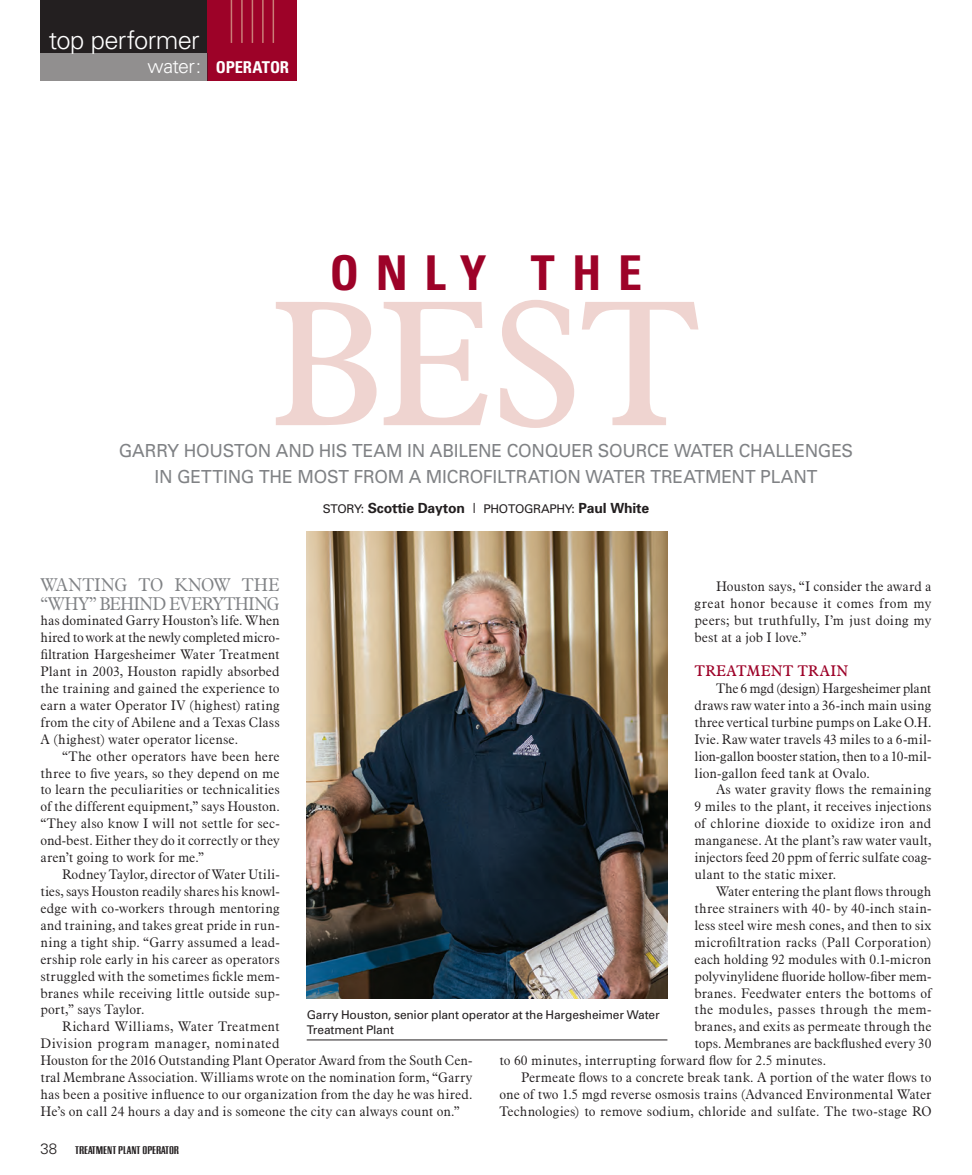
<style>
.page{position:relative;width:972px;height:1175px;background:#fff}
.page>*{position:absolute;margin:0;border:0;box-sizing:border-box;transform-origin:0 0}
.t1{font:174px "Aldine 721 BT";color:#efd4d0}
.t2{font:700 condensed 48px "Univers";letter-spacing:.345em;color:#9d0228}
.t3{font:300 25.5px "Univers";letter-spacing:-.025em;color:#fff}
.t4{font:18px/25.5px "Univers";letter-spacing:-.01em;color:#808285;text-align:center}
.t5{font:300 18px/18.5px "Aldine 721 BT";letter-spacing:-.035em;color:#808285}
.t6{font:700 condensed 16.35px "Univers";letter-spacing:-.005em;color:#fff}
.t7{font:15px "Aldine 721 BT";letter-spacing:.01em;color:#9d0228}
.t8{font:300 15px "Univers";color:#231f20}
.t9{font:700 13.95px "Univers";letter-spacing:-.01em;color:#231f20}
.t10{font:300 13.5px/17px "Aldine 721 BT";color:#231f20;text-align:justify}
.t11{font:300 13.5px "Aldine 721 BT";letter-spacing:-.025em;color:#231f20}
.t12{font:300 13.5px "Aldine 721 BT";letter-spacing:.025em;color:#231f20}
.t13{font:12px/15px "Univers";letter-spacing:-.015em;color:#231f20}
.t14{font:11.7px "California Grotesk Bld";color:#231f20}
.s1{font-weight:300;font-stretch:normal;font-size:19.5px}
.s2{font-weight:400;font-size:12px}
.s3{font-weight:400}
</style>
<div class="page">
<div style="left:40px;top:0;width:168px;height:53px;background:#231f20"></div>
<div style="left:208px;top:0;width:89px;height:81px;background:#9d0228"></div>
<div style="left:40px;top:53px;width:168px;height:28px;background:#918f8f"></div>
<img style="left:307px;top:531px;width:360px;height:468px">
<hr style="left:307px;top:1039px;width:360px;height:1px;background:#231f20">
<hr style="left:231px;top:0;width:1px;height:43px;background:#cb7d77">
<hr style="left:241px;top:0;width:2px;height:43px;background:#cb7d77">
<hr style="left:252px;top:0;width:1px;height:43px;background:#cb7d77">
<hr style="left:262px;top:0;width:2px;height:43px;background:#cb7d77">
<hr style="left:273px;top:0;width:1px;height:43px;background:#cb7d77">
<p class="t3" style="left:49px;top:25px;width:153px">top performer</p>
<p class="t6" style="left:148px;top:57px;width:143px"><span class="s1">water:</span> OPERATOR</p>
<p class="t2" style="left:330px;top:243px;width:314px">ONLY THE</p>
<p class="t1" style="left:269px;top:257px;width:435px">BEST</p>
<p class="t4" style="left:119px;top:438px;width:736px">GARRY HOUSTON AND HIS TEAM IN ABILENE CONQUER SOURCE WATER CHALLENGES<br>IN GETTING THE MOST FROM A MICROFILTRATION WATER TREATMENT PLANT</p>
<p class="t9" style="left:323px;top:499px;width:328px"><span class="s2">STORY:</span> Scottie Dayton <span class="s3">|</span> <span class="s2">PHOTOGRAPHY:</span> Paul White</p>
<p class="t5" style="left:40px;top:575px;width:241px">WANTING TO KNOW THE “WHY” BEHIND EVERYTHING</p>
<p class="t10" style="left:40px;top:612px;width:241px">has dominated Garry Houston’s life. When</p>
<p class="t11" style="left:40px;top:629px;width:241px">hired to work at the newly completed micro-</p>
<p class="t10" style="left:40px;top:645px;width:241px">filtration Hargesheimer Water Treatment</p>
<p class="t10" style="left:40px;top:662px;width:241px">Plant in 2003, Houston rapidly absorbed</p>
<p class="t10" style="left:40px;top:679px;width:241px">the training and gained the experience to</p>
<p class="t10" style="left:40px;top:696px;width:241px">earn a water Operator IV (highest) rating</p>
<p class="t10" style="left:40px;top:713px;width:241px">from the city of Abilene and a Texas Class</p>
<p class="t10" style="left:40px;top:730px;width:199px">A (highest) water operator license.</p>
<p class="t10" style="left:62px;top:747px;width:219px">“The other operators have been here</p>
<p class="t10" style="left:40px;top:764px;width:241px">three to five years, so they depend on me</p>
<p class="t10" style="left:40px;top:781px;width:241px">to learn the peculiarities or technicalities</p>
<p class="t10" style="left:40px;top:798px;width:241px">of the different equipment,” says Houston.</p>
<p class="t10" style="left:40px;top:815px;width:241px">“They also know I will not settle for sec-</p>
<p class="t10" style="left:40px;top:831px;width:241px">ond-best. Either they do it correctly or they</p>
<p class="t10" style="left:40px;top:848px;width:165px">aren’t going to work for me.”</p>
<p class="t10" style="left:62px;top:865px;width:219px">Rodney Taylor, director of Water Utili-</p>
<p class="t10" style="left:40px;top:882px;width:241px">ties, says Houston readily shares his knowl-</p>
<p class="t10" style="left:40px;top:899px;width:241px">edge with co-workers through mentoring</p>
<p class="t10" style="left:40px;top:916px;width:241px">and training, and takes great pride in run-</p>
<p class="t10" style="left:40px;top:933px;width:241px">ning a tight ship. “Garry assumed a lead-</p>
<p class="t10" style="left:40px;top:950px;width:241px">ership role early in his career as operators</p>
<p class="t10" style="left:40px;top:967px;width:241px">struggled with the sometimes fickle mem-</p>
<p class="t10" style="left:40px;top:984px;width:241px">branes while receiving little outside sup-</p>
<p class="t10" style="left:40px;top:1001px;width:105px">port,” says Taylor.</p>
<p class="t10" style="left:62px;top:1018px;width:219px">Richard Williams, Water Treatment</p>
<p class="t12" style="left:40px;top:1035px;width:241px">Division program manager, nominated</p>
<p class="t10" style="left:40px;top:1051px;width:433px">Houston for the 2016 Outstanding Plant Operator Award from the South Cen-</p>
<p class="t10" style="left:40px;top:1068px;width:434px">tral Membrane Association. Williams wrote on the nomination form, “Garry</p>
<p class="t10" style="left:40px;top:1085px;width:433px">has been a positive influence to our organization from the day he was hired.</p>
<p class="t10" style="left:40px;top:1102px;width:421px">He’s on call 24 hours a day and is someone the city can always count on.”</p>
<p class="t10" style="left:694px;top:578px;width:239px;text-indent:22px">Houston says, “I consider the award a great honor because it comes from my peers; but truthfully, I’m just doing my best at a job I love.”</p>
<p class="t7" style="left:694px;top:661px;width:155px">TREATMENT TRAIN</p>
<p class="t11" style="left:716px;top:680px;width:217px">The 6 mgd (design) Hargesheimer plant</p>
<p class="t10" style="left:694px;top:696px;width:239px">draws raw water into a 36-inch main using</p>
<p class="t10" style="left:694px;top:713px;width:239px">three vertical turbine pumps on Lake O.H.</p>
<p class="t10" style="left:694px;top:730px;width:239px">Ivie. Raw water travels 43 miles to a 6-mil-</p>
<p class="t11" style="left:694px;top:747px;width:239px">lion-gallon booster station, then to a 10-mil-</p>
<p class="t10" style="left:694px;top:764px;width:177px">lion-gallon feed tank at Ovalo.</p>
<p class="t10" style="left:716px;top:781px;width:217px">As water gravity flows the remaining</p>
<p class="t10" style="left:694px;top:798px;width:239px">9 miles to the plant, it receives injections</p>
<p class="t10" style="left:694px;top:815px;width:239px">of chlorine dioxide to oxidize iron and</p>
<p class="t10" style="left:694px;top:832px;width:239px">manganese. At the plant’s raw water vault,</p>
<p class="t10" style="left:694px;top:848px;width:239px">injectors feed 20 ppm of ferric sulfate coag-</p>
<p class="t10" style="left:694px;top:865px;width:143px">ulant to the static mixer.</p>
<p class="t10" style="left:716px;top:882px;width:217px">Water entering the plant flows through</p>
<p class="t10" style="left:694px;top:899px;width:239px">three strainers with 40- by 40-inch stain-</p>
<p class="t10" style="left:694px;top:916px;width:239px">less steel wire mesh cones, and then to six</p>
<p class="t10" style="left:694px;top:933px;width:239px">microfiltration racks (Pall Corporation)</p>
<p class="t10" style="left:694px;top:950px;width:239px">each holding 92 modules with 0.1-micron</p>
<p class="t10" style="left:694px;top:967px;width:239px">polyvinylidene fluoride hollow-fiber mem-</p>
<p class="t10" style="left:694px;top:984px;width:239px">branes. Feedwater enters the bottoms of</p>
<p class="t12" style="left:694px;top:1001px;width:239px">the modules, passes through the mem-</p>
<p class="t10" style="left:694px;top:1018px;width:239px">branes, and exits as permeate through the</p>
<p class="t10" style="left:694px;top:1035px;width:239px">tops. Membranes are backflushed every 30</p>
<p class="t10" style="left:499px;top:1051px;width:328px">to 60 minutes, interrupting forward flow for 2.5 minutes.</p>
<p class="t10" style="left:521px;top:1068px;width:412px">Permeate flows to a concrete break tank. A portion of the water flows to</p>
<p class="t10" style="left:499px;top:1085px;width:433px">one of two 1.5 mgd reverse osmosis trains (Advanced Environmental Water</p>
<p class="t10" style="left:499px;top:1102px;width:434px">Technologies) to remove sodium, chloride and sulfate. The two-stage RO</p>
<p class="t13" style="left:307px;top:1007px;width:355px">Garry Houston, senior plant operator at the Hargesheimer Water<br>Treatment Plant</p>
<p class="t8" style="left:40px;top:1139px;width:18px">38</p>
<p class="t14" style="left:75px;top:1142px;width:105px">TREATMENT PLANT OPERATOR</p>
</div>
